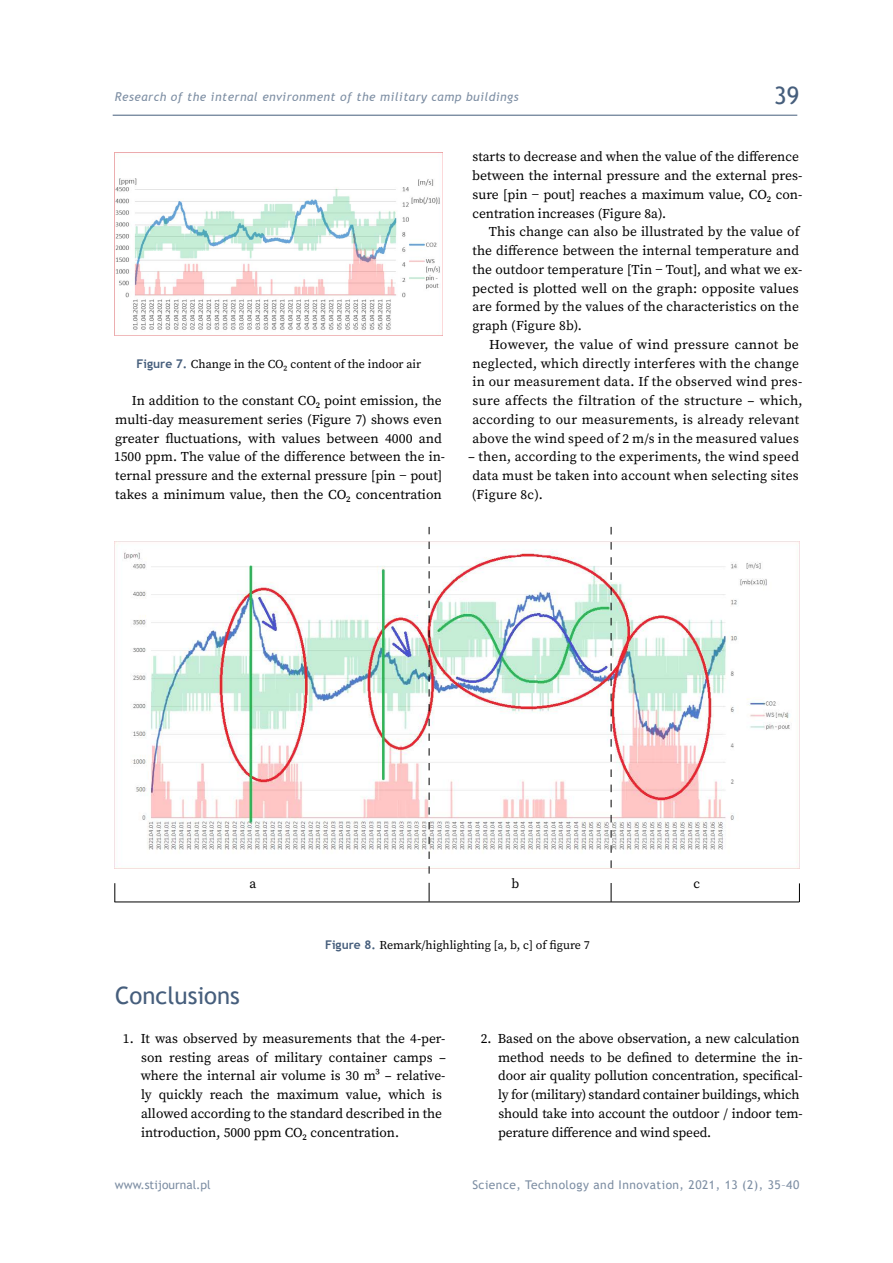
<style>
.page{position:relative;width:893px;height:1263px;background:#fff}
.page>*{position:absolute;margin:0;border:0;box-sizing:border-box;transform-origin:0 0}
.t1{font:24px "Trebuchet MS";color:#465e7c}
.t2{font:13.5px/18.8px "Source Serif Pro";color:#000}
.t3{font:13.5px/18.8px "Source Serif Pro";letter-spacing:.02em;color:#000}
.t4{font:12px "Source Serif Pro";color:#000}
.t5{font:italic 12px "Trebuchet MS";letter-spacing:.04em;color:#7d8ea3}
.t6{font:12px "Trebuchet MS";letter-spacing:.04em;color:#7d8ea3}
.t7{font:12px "Trebuchet MS";color:#7d8ea3}
.s1{font-family:"Trebuchet MS";font-weight:700;color:#465e7c}
</style>
<div class="page">
<hr style="left:113px;top:115px;width:684px;height:1px;background:#465e7c">
<img style="left:115px;top:154px;width:325px;height:176px">
<svg style="left:114px;top:883px;width:1px;height:18px"></svg>
<svg style="left:429px;top:883px;width:1px;height:18px"></svg>
<svg style="left:611px;top:883px;width:1px;height:18px"></svg>
<img style="left:114px;top:542px;width:685px;height:326px">
<hr style="left:114px;top:901px;width:685px;height:1px;background:#000">
<svg style="left:611px;top:527px;width:1px;height:341px"></svg>
<svg style="left:429px;top:527px;width:1px;height:347px"></svg>
<svg style="left:799px;top:883px;width:1px;height:19px"></svg>
<p class="t5" style="left:115px;top:90px;width:405px">Research of the internal environment of the military camp buildings</p>
<h1 class="t1" style="left:774px;top:80px;width:27px">39</h1>
<p class="t4" style="left:137px;top:356px;width:286px"><span class="s1">Figure 7.</span> Change in the CO₂ content of the indoor air</p>
<p class="t2" style="left:114px;top:391px;width:333px;text-indent:18px">In addition to the constant CO₂ point emission, the multi-day measurement series (Figure 7) shows even greater fluctuations, with values between 4000 and 1500 ppm. The value of the difference between the in&shy;ternal pressure and the external pressure [pin − pout] takes a minimum value, then the CO₂ concentration</p>
<p class="t2" style="left:472px;top:148px;width:332px">starts to decrease and when the value of the difference between the internal pressure and the external pres&shy;sure [pin − pout] reaches a maximum value, CO₂ con&shy;centration increases (Figure 8a).</p>
<p class="t2" style="left:472px;top:223px;width:332px;text-indent:17px">This change can also be illustrated by the value of the difference between the internal temperature and the outdoor temperature [Tin − Tout], and what we ex&shy;pected is plotted well on the graph: opposite values are formed by the values of the characteristics on the graph (Figure 8b).</p>
<p class="t3" style="left:472px;top:335px;width:332px;text-indent:17px">However, the value of wind pressure cannot be neglected, which directly interferes with the change in our measurement data. If the observed wind pres&shy;sure affects the filtration of the structure – which, according to our measurements, is already relevant above the wind speed of 2 m/s in the measured values</p>
<p class="t2" style="left:468px;top:448px;width:332px;text-align:justify">– then, according to the experiments, the wind speed data must be taken into account when selecting sites (Figure 8c).</p>
<p class="t2" style="left:250px;top:874px;width:8px">a</p>
<p class="t2" style="left:511px;top:874px;width:9px">b</p>
<p class="t2" style="left:693px;top:874px;width:8px">c</p>
<p class="t4" style="left:325px;top:937px;width:266px"><span class="s1">Figure 8.</span> Remark/highlighting [a, b, c] of figure 7</p>
<h1 class="t1" style="left:115px;top:980px;width:126px">Conclusions</h1>
<p class="t2" style="left:141px;top:1029px;width:307px;text-indent:-18px">1. It was observed by measurements that the 4-per&shy;son resting areas of military container camps – where the internal air volume is 30 m³ – relative&shy;ly quickly reach the maximum value, which is allowed according to the standard described in the introduction, 5000 ppm CO₂ concentration.</p>
<p class="t2" style="left:498px;top:1029px;width:306px;text-indent:-17px">2. Based on the above observation, a new calculation method needs to be defined to determine the in&shy;door air quality pollution concentration, specifical&shy;ly for (military) standard container buildings, which should take into account the outdoor / indoor tem&shy;perature difference and wind speed.</p>
<p class="t7" style="left:115px;top:1177px;width:98px">www.stijournal.pl</p>
<p class="t6" style="left:472px;top:1177px;width:328px">Science, Technology and Innovation, 2021, 13 (2), 35–40</p>
</div>
